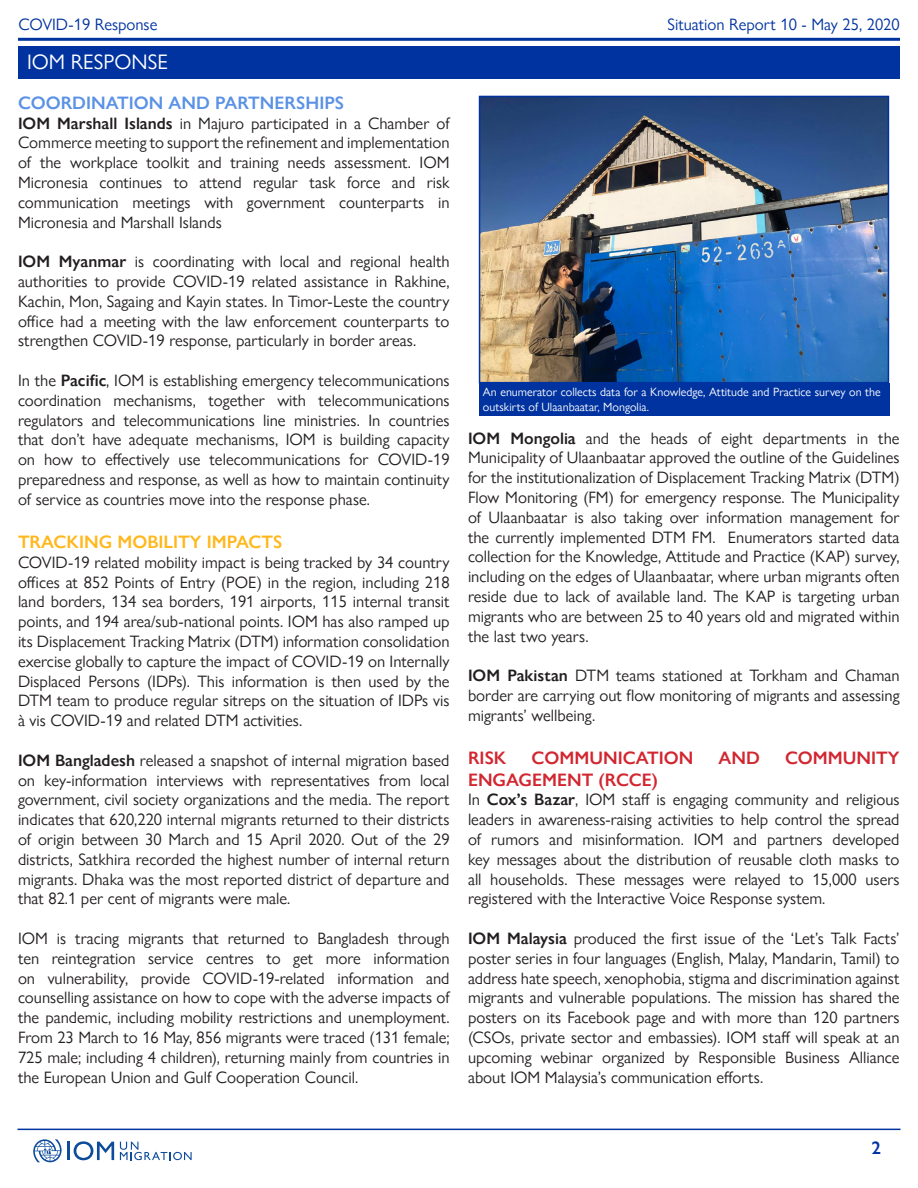
<style>
.page{position:relative;width:918px;height:1188px;background:#fff}
.page>*{position:absolute;margin:0;border:0;box-sizing:border-box;transform-origin:0 0}
.t1{font:21px "Gill Sans Nova";color:#fff}
.Paragraph_Style_no_h{font:600 18px "Gill Sans Nova";color:#d22630}
.t2{font:600 18px "Gill Sans Nova";color:#5b92e5}
.t3{font:600 18px "Gill Sans Nova";color:#ffb81c}
.t4{font:600 18px "Gill Sans Nova";color:#0033a0}
.Paragraph_Style_no_h-2{font:16.5px/19.8px "Gill Sans Nova";color:#231f20;text-align:justify}
.t5{font:16.5px "Gill Sans Nova";color:#0033a0}
.Paragraph_Style_no_h-3{font:12px/14.4px "Gill Sans Nova";color:#fff}
.s1{font-weight:600}
</style>
<div class="page">
<hr style="left:18px;top:38px;width:882px;height:3px;background:#0033a0">
<hr style="left:17px;top:1129px;width:884px;height:1px;background:#0033a0">
<hr style="left:67px;top:1142px;width:3px;height:18px;background:#0d4c9b">
<svg style="left:74px;top:1141px;width:40px;height:19px"></svg>
<svg style="left:120px;top:1142px;width:72px;height:18px"></svg>
<svg style="left:33px;top:1139px;width:29px;height:23px"></svg>
<div style="left:18px;top:46px;width:882px;height:34px;background:#0033a0"></div>
<div style="left:479px;top:383px;width:410px;height:33px;background:#0033a0"></div>
<img style="left:482px;top:99px;width:404px;height:281px">
<div style="left:479px;top:96px;width:410px;height:287px;border:2px solid #0033a0"></div>
<p class="t5" style="left:19px;top:14px;width:140px">COVID-19 Response</p>
<p class="t5" style="left:668px;top:14px;width:234px">Situation Report 10 - May 25, 2020</p>
<p class="t1" style="left:27px;top:49px;width:143px">IOM RESPONSE</p>
<p class="t2" style="left:18px;top:92px;width:328px">COORDINATION AND PARTNERSHIPS</p>
<p class="Paragraph_Style_no_h-2" style="left:18px;top:113px;width:433px"><span class="s1">IOM Marshall Islands</span> in Majuro participated in a Chamber of Commerce meeting to support the refinement and implementation of the workplace toolkit and training needs assessment. IOM Micronesia continues to attend regular task force and risk communication meetings with government counterparts in Micronesia and Marshall Islands</p>
<p class="Paragraph_Style_no_h-2" style="left:18px;top:252px;width:433px"><span class="s1">IOM Myanmar</span> is coordinating with local and regional health authorities to provide COVID-19 related assistance in Rakhine, Kachin, Mon, Sagaing and Kayin states. In Timor-Leste the country office had a meeting with the law enforcement counterparts to strengthen COVID-19 response, particularly in border areas.</p>
<p class="Paragraph_Style_no_h-2" style="left:18px;top:370px;width:433px">In the <span class="s1">Pacific</span>, IOM is establishing emergency telecommunications coordination mechanisms, together with telecommunications regulators and telecommunications line ministries. In countries that don’t have adequate mechanisms, IOM is building capacity on how to effectively use telecommunications for COVID-19 preparedness and response, as well as how to maintain continuity of service as countries move into the response phase.</p>
<p class="t3" style="left:18px;top:531px;width:266px">TRACKING MOBILITY IMPACTS</p>
<p class="Paragraph_Style_no_h-2" style="left:18px;top:552px;width:433px">COVID-19 related mobility impact is being tracked by 34 country offices at 852 Points of Entry (POE) in the region, including 218 land borders, 134 sea borders, 191 airports, 115 internal transit points, and 194 area/sub-national points. IOM has also ramped up its Displacement Tracking Matrix (DTM) information consolidation exercise globally to capture the impact of COVID-19 on Internally Displaced Persons (IDPs). This information is then used by the DTM team to produce regular sitreps on the situation of IDPs vis à vis COVID-19 and related DTM activities.</p>
<p class="Paragraph_Style_no_h-2" style="left:18px;top:750px;width:433px"><span class="s1">IOM Bangladesh</span> released a snapshot of internal migration based on key-information interviews with representatives from local government, civil society organizations and the media. The report indicates that 620,220 internal migrants returned to their districts of origin between 30 March and 15 April 2020. Out of the 29 districts, Satkhira recorded the highest number of internal return migrants. Dhaka was the most reported district of departure and that 82.1 per cent of migrants were male.</p>
<p class="Paragraph_Style_no_h-2" style="left:18px;top:928px;width:433px">IOM is tracing migrants that returned to Bangladesh through ten reintegration service centres to get more information on vulnerability, provide COVID-19-related information and counselling assistance on how to cope with the adverse impacts of the pandemic, including mobility restrictions and unemployment.<br>From 23 March to 16 May, 856 migrants were traced (131 female; 725 male; including 4 children), returning mainly from countries in the European Union and Gulf Cooperation Council.</p>
<p class="Paragraph_Style_no_h-3" style="left:483px;top:385px;width:399px">An enumerator collects data for a Knowledge, Attitude and Practice survey on the outskirts of Ulaanbaatar, Mongolia.</p>
<p class="Paragraph_Style_no_h-2" style="left:468px;top:428px;width:433px"><span class="s1">IOM Mongolia</span> and the heads of eight departments in the Municipality of Ulaanbaatar approved the outline of the Guidelines for the institutionalization of Displacement Tracking Matrix (DTM)<br>Flow Monitoring (FM) for emergency response. The Municipality of Ulaanbaatar is also taking over information management for the currently implemented DTM FM. Enumerators started data collection for the Knowledge, Attitude and Practice (KAP) survey, including on the edges of Ulaanbaatar, where urban migrants often reside due to lack of available land. The KAP is targeting urban migrants who are between 25 to 40 years old and migrated within the last two years.</p>
<p class="Paragraph_Style_no_h-2" style="left:468px;top:666px;width:433px"><span class="s1">IOM Pakistan</span> DTM teams stationed at Torkham and Chaman border are carrying out flow monitoring of migrants and assessing migrants’ wellbeing.</p>
<p class="Paragraph_Style_no_h" style="left:468px;top:747px;width:40px">RISK</p>
<p class="Paragraph_Style_no_h" style="left:532px;top:747px;width:163px">COMMUNICATION</p>
<p class="Paragraph_Style_no_h" style="left:719px;top:747px;width:43px">AND</p>
<p class="Paragraph_Style_no_h" style="left:785px;top:747px;width:116px">COMMUNITY</p>
<p class="Paragraph_Style_no_h" style="left:468px;top:768px;width:192px">ENGAGEMENT (RCCE)</p>
<p class="Paragraph_Style_no_h-2" style="left:468px;top:790px;width:433px">In <span class="s1">Cox’s Bazar</span>, IOM staff is engaging community and religious leaders in awareness-raising activities to help control the spread of rumors and misinformation. IOM and partners developed key messages about the distribution of reusable cloth masks to all households. These messages were relayed to 15,000 users registered with the Interactive Voice Response system.</p>
<p class="Paragraph_Style_no_h-2" style="left:468px;top:928px;width:433px"><span class="s1">IOM Malaysia</span> produced the first issue of the ‘Let’s Talk Facts’ poster series in four languages (English, Malay, Mandarin, Tamil) to address hate speech, xenophobia, stigma and discrimination against migrants and vulnerable populations. The mission has shared the posters on its Facebook page and with more than 120 partners (CSOs, private sector and embassies). IOM staff will speak at an upcoming webinar organized by Responsible Business Alliance about IOM Malaysia’s communication efforts.</p>
<p class="t4" style="left:872px;top:1137px;width:11px">2</p>
</div>
